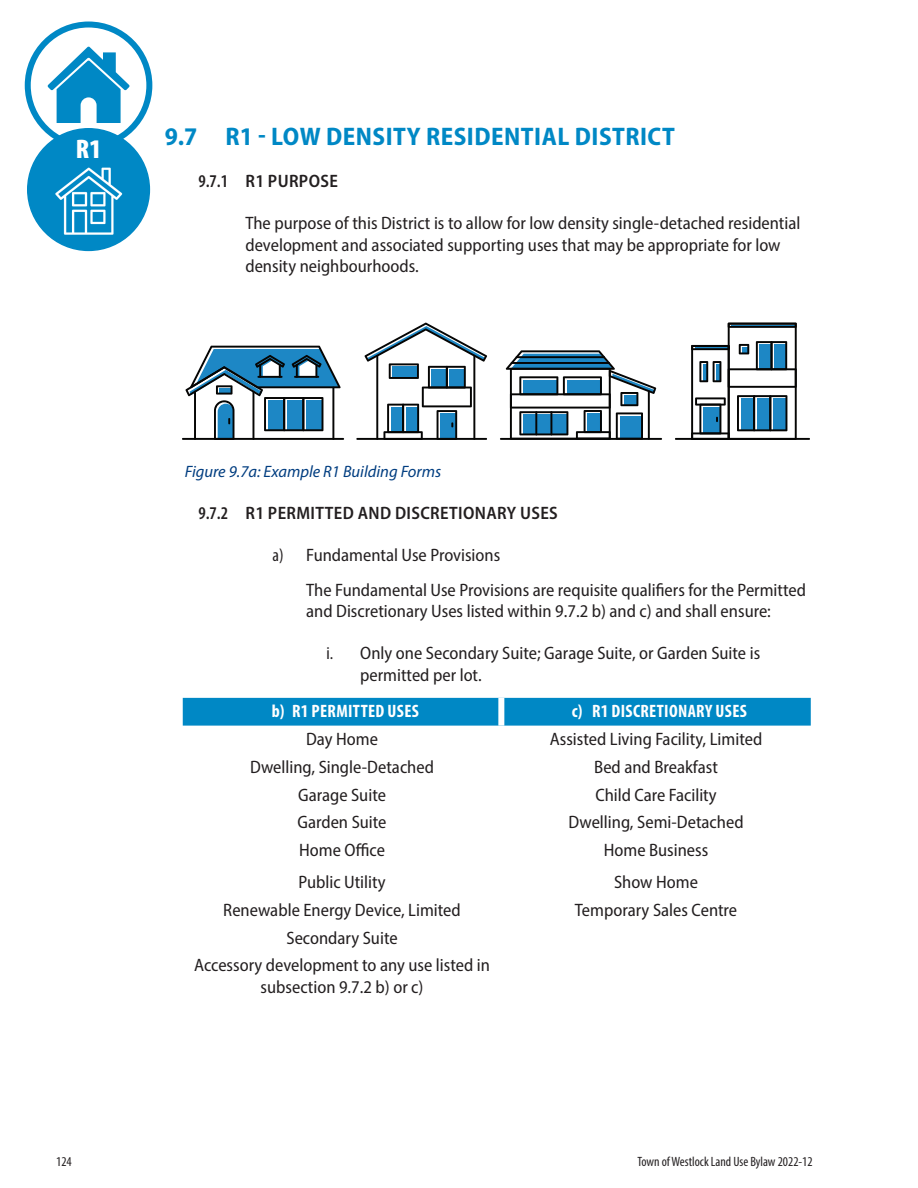
<style>
.page{position:relative;width:918px;height:1188px;background:#fff}
.page>*{position:absolute;margin:0;border:0;box-sizing:border-box;transform-origin:0 0}
.t1{font:900 condensed 27px "Myriad Pro";color:#fff}
.t2{font:700 semi-condensed 25.5px "Myriad Pro";letter-spacing:.02em;color:#0088c5}
.SectionBodyNoList{font:semi-condensed 18px/21.6px "Myriad Pro";color:#231f20}
.UseTableBody_Row{font:semi-condensed 18px/21.6px "Myriad Pro";color:#231f20;text-align:center}
.t3{font:600 semi-condensed 18px "Myriad Pro";letter-spacing:.02em;color:#231f20}
.t4{font:700 condensed 18px "Myriad Pro";letter-spacing:.02em;color:#fff}
.Figure_Subtitle{font:italic 16.5px "Myriad Pro";color:#003d80}
.t5{font:condensed 13.5px "Myriad Pro";color:#231f20}
.s1{font-stretch:condensed}
</style>
<div class="page">
<div style="left:25px;top:22px;width:127px;height:127px;border:6px solid #0088c5;border-radius:50%"></div>
<svg style="left:48px;top:46px;width:82px;height:77px"></svg>
<div style="left:28px;top:129px;width:121px;height:121px;background:#0088c5;border-radius:50%"></div>
<div style="left:27px;top:128px;width:123px;height:123px;border:2px solid #0088c5;border-radius:50%"></div>
<img style="left:47px;top:167px;width:83px;height:75px">
<div style="left:183px;top:698px;width:628px;height:28px;background:#0088c5"></div>
<div style="left:498px;top:698px;width:6px;height:28px;background:#fff"></div>
<hr style="left:500px;top:438px;width:162px;height:2px;background:#050504">
<svg style="left:506px;top:350px;width:150px;height:90px"></svg>
<hr style="left:535px;top:411px;width:2px;height:24px;background:#050504">
<hr style="left:550px;top:411px;width:2px;height:24px;background:#050504">
<hr style="left:516px;top:356px;width:89px;height:2px;background:#050504">
<hr style="left:511px;top:362px;width:99px;height:2px;background:#050504">
<hr style="left:356px;top:438px;width:131px;height:2px;background:#050504">
<svg style="left:365px;top:323px;width:122px;height:117px"></svg>
<hr style="left:675px;top:438px;width:135px;height:2px;background:#050504">
<svg style="left:691px;top:323px;width:106px;height:117px"></svg>
<hr style="left:182px;top:438px;width:162px;height:2px;background:#050504">
<svg style="left:185px;top:346px;width:156px;height:94px"></svg>
<h1 class="t1" style="left:76px;top:132px;width:27px">R1</h1>
<p class="t2" style="left:165px;top:120px;width:512px">9.7 R1 - LOW DENSITY RESIDENTIAL DISTRICT</p>
<p class="t3" style="left:198px;top:170px;width:141px"><span class="s1">9.7.1</span> R1 PURPOSE</p>
<p class="SectionBodyNoList" style="left:245px;top:212px;width:557px">The purpose of this District is to allow for low density single-detached residential development and associated supporting uses that may be appropriate for low density neighbourhoods.</p>
<p class="Figure_Subtitle" style="left:185px;top:461px;width:258px">Figure 9.7a: Example R1 Building Forms</p>
<p class="t3" style="left:198px;top:502px;width:361px"><span class="s1">9.7.2</span> R1 PERMITTED AND DISCRETIONARY USES</p>
<p class="SectionBodyNoList" style="left:272px;top:544px;width:229px"><span class="s1">a)</span> Fundamental Use Provisions</p>
<p class="SectionBodyNoList" style="left:306px;top:579px;width:501px">The Fundamental Use Provisions are requisite qualifiers for the Permitted and Discretionary Uses listed within 9.7.2 b) and c) and shall ensure:</p>
<p class="SectionBodyNoList" style="left:360px;top:642px;width:402px;text-indent:-34px"><span class="s1">i.</span> Only one Secondary Suite; Garage Suite, or Garden Suite is permitted per lot.</p>
<p class="t4" style="left:272px;top:700px;width:149px">b) R1 PERMITTED USES</p>
<p class="t4" style="left:572px;top:700px;width:176px">c) R1 DISCRETIONARY USES</p>
<p class="UseTableBody_Row" style="left:306px;top:728px;width:73px">Day Home</p>
<p class="UseTableBody_Row" style="left:550px;top:728px;width:214px">Assisted Living Facility, Limited</p>
<p class="UseTableBody_Row" style="left:250px;top:756px;width:185px">Dwelling, Single-Detached</p>
<p class="UseTableBody_Row" style="left:594px;top:756px;width:125px">Bed and Breakfast</p>
<p class="UseTableBody_Row" style="left:298px;top:784px;width:89px">Garage Suite</p>
<p class="UseTableBody_Row" style="left:595px;top:784px;width:123px">Child Care Facility</p>
<p class="UseTableBody_Row" style="left:298px;top:811px;width:91px">Garden Suite</p>
<p class="UseTableBody_Row" style="left:569px;top:811px;width:177px">Dwelling, Semi-Detached</p>
<p class="UseTableBody_Row" style="left:299px;top:839px;width:87px">Home Office</p>
<p class="UseTableBody_Row" style="left:604px;top:839px;width:106px">Home Business</p>
<p class="UseTableBody_Row" style="left:298px;top:871px;width:89px">Public Utility</p>
<p class="UseTableBody_Row" style="left:614px;top:871px;width:85px">Show Home</p>
<p class="UseTableBody_Row" style="left:223px;top:899px;width:239px">Renewable Energy Device, Limited</p>
<p class="UseTableBody_Row" style="left:575px;top:899px;width:164px">Temporary Sales Centre</p>
<p class="UseTableBody_Row" style="left:286px;top:927px;width:113px">Secondary Suite</p>
<p class="UseTableBody_Row" style="left:194px;top:954px;width:297px">Accessory development to any use listed in subsection 9.7.2 b) or c)</p>
<p class="t5" style="left:56px;top:1153px;width:17px">124</p>
<p class="t5" style="left:637px;top:1153px;width:177px">Town of Westlock Land Use Bylaw 2022-12</p>
</div>
